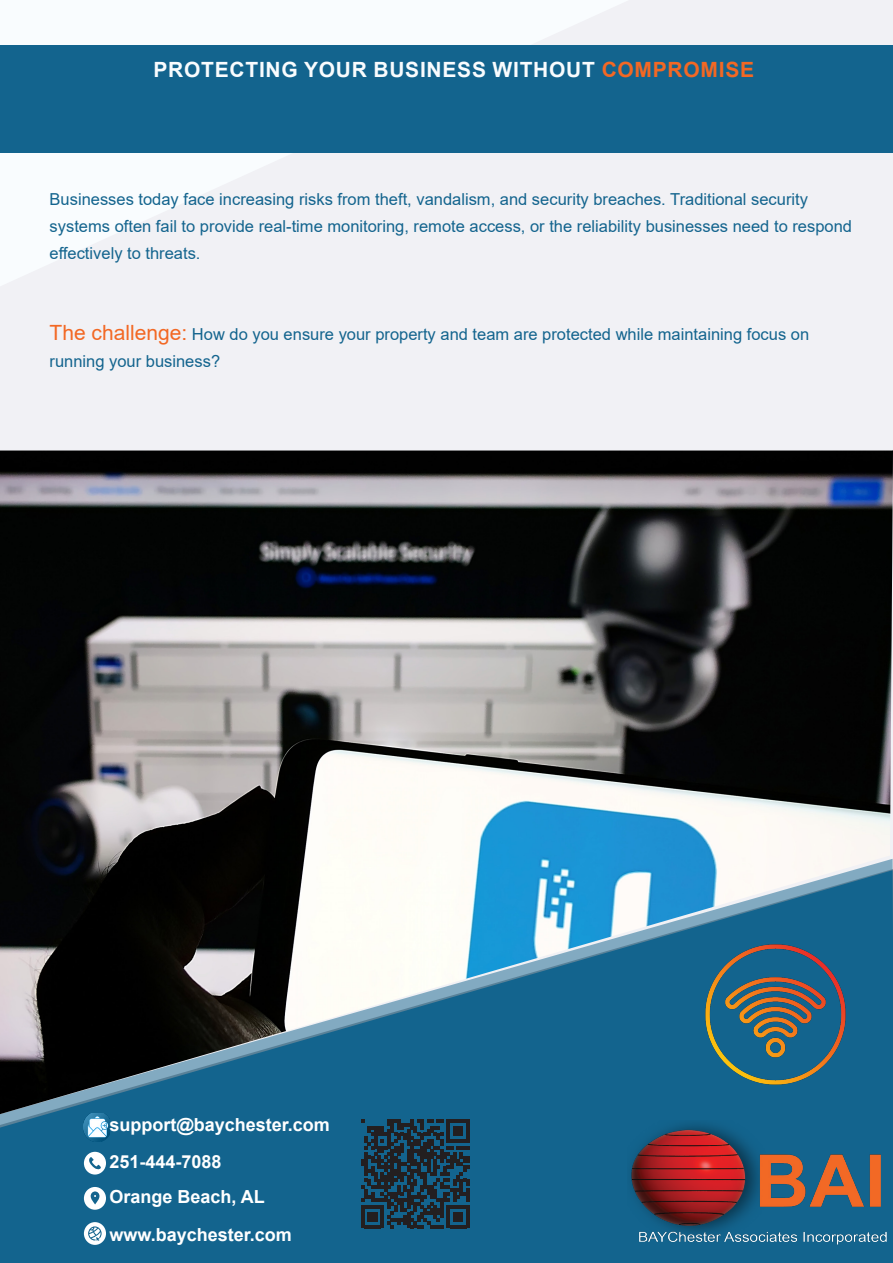
<style>
.page{position:relative;width:893px;height:1263px;background:#f1f1f5}
.page>*{position:absolute;margin:0;border:0;box-sizing:border-box;transform-origin:0 0}
.TOC__A4{font:700 21px "Arial";letter-spacing:.035em;color:#f9fcfe}
.AddreetText_Ragular{font:700 18px "Arial";color:#fff}
.Body_-_Left_Aligned{font:16.5px/27px "Arial";color:#13648e}
.s1{color:#f36824}
.s2{font-size:21px;color:#f36824}
</style>
<div class="page">
<div style="left:0;top:1114px;width:893px;height:149px;background:#13648e"></div>
<img style="left:627px;top:1120px;width:263px;height:125px">
<svg style="left:84px;top:1152px;width:22px;height:22px"></svg>
<svg style="left:84px;top:1187px;width:22px;height:23px"></svg>
<svg style="left:84px;top:1222px;width:22px;height:23px"></svg>
<img style="left:84px;top:1114px;width:25px;height:28px">
<svg style="left:361px;top:1119px;width:109px;height:109px;background:#1c394b"></svg>
<svg style="left:0;top:0;width:627px;height:286px"></svg>
<div style="left:0;top:45px;width:893px;height:108px;background:#13648e"></div>
<img style="left:0;top:450px;width:893px;height:664px">
<img style="left:703px;top:942px;width:144px;height:144px">
<img style="left:892px;top:450px;width:1px;height:46px">
<p class="TOC__A4" style="left:154px;top:55px;width:602px">PROTECTING YOUR BUSINESS WITHOUT <span class="s1">COMPROMISE</span></p>
<p class="Body_-_Left_Aligned" style="left:50px;top:186px;width:804px">Businesses today face increasing risks from theft, vandalism, and security breaches. Traditional security systems often fail to provide real-time monitoring, remote access, or the reliability businesses need to respond effectively to threats.</p>
<p class="Body_-_Left_Aligned" style="left:50px;top:321px;width:761px"><span class="s2">The challenge:</span> How do you ensure your property and team are protected while maintaining focus on running your business?</p>
<p class="AddreetText_Ragular" style="left:109px;top:1112px;width:222px">support@baychester.com</p>
<p class="AddreetText_Ragular" style="left:109px;top:1149px;width:114px">251-444-7088</p>
<p class="AddreetText_Ragular" style="left:109px;top:1184px;width:157px">Orange Beach, AL</p>
<p class="AddreetText_Ragular" style="left:109px;top:1222px;width:184px">www.baychester.com</p>
</div>
